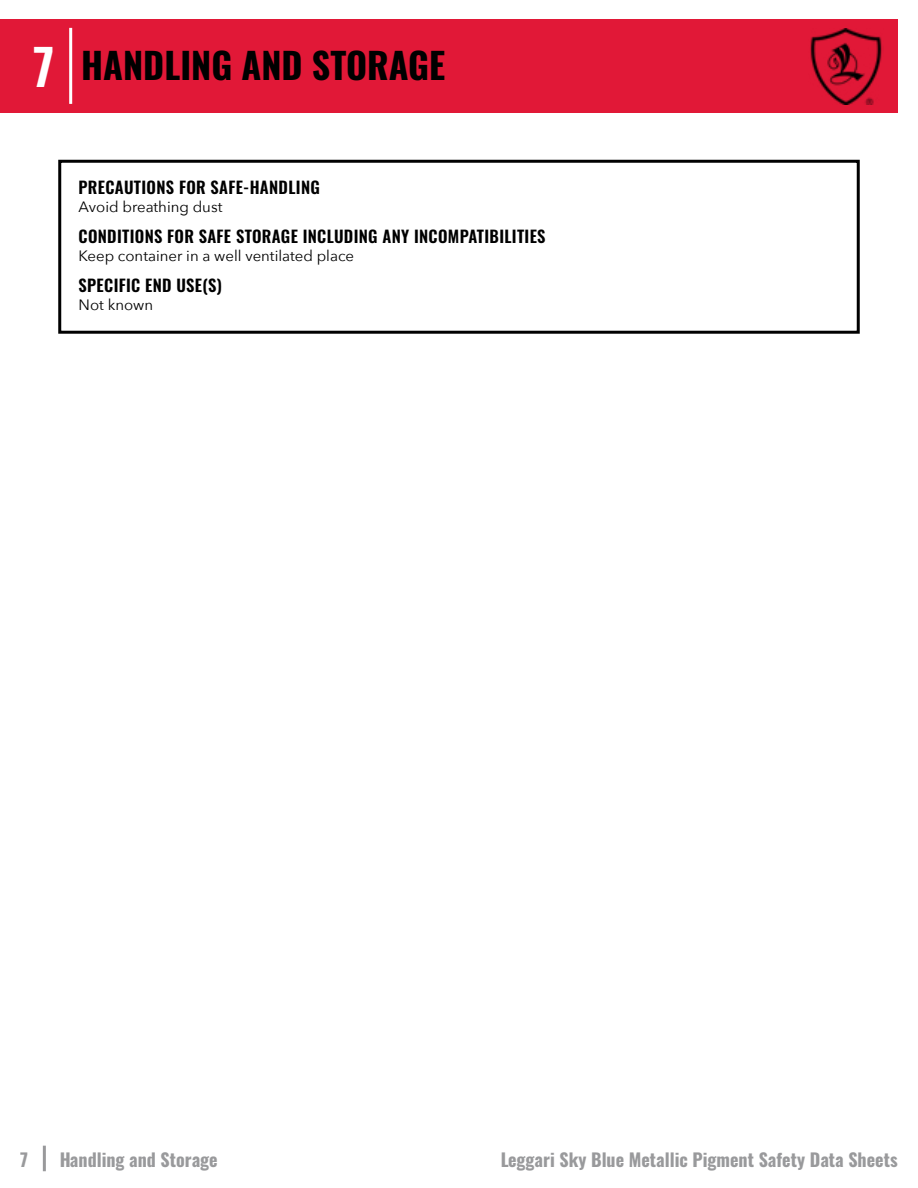
<style>
.page{position:relative;width:918px;height:1188px;background:#fff}
.page>*{position:absolute;margin:0;border:0;box-sizing:border-box;transform-origin:0 0}
.t1{font:600 49.5px "Oswald";color:#fff}
.section_headings{font:700 36px "Oswald";color:#000}
.t2{font:700 18px "Oswald";color:#6d6e71}
.smaller_sub_header_b{font:600 16.5px "Oswald";letter-spacing:.02em;color:#000}
.big_body_sections{font:15px "Avenir Next";color:#000}
</style>
<div class="page">
<div style="left:0;top:19px;width:898px;height:94px;background:#e11837"></div>
<div style="left:43px;top:1146px;width:3px;height:25px;background:#6d6e71;border:2px solid #6d6e71"></div>
<div style="left:69px;top:28px;width:3px;height:76px;background:#fff;border:2px solid #fff"></div>
<img style="left:810px;top:28px;width:72px;height:76px">
<div style="left:58px;top:160px;width:802px;height:174px;border:3px solid #000"></div>
<h1 class="t1" style="left:33px;top:41px;width:23px">7</h1>
<p class="section_headings" style="left:81px;top:46px;width:365px">HANDLING AND STORAGE</p>
<p class="smaller_sub_header_b" style="left:79px;top:179px;width:243px">PRECAUTIONS FOR SAFE-HANDLING</p>
<p class="big_body_sections" style="left:79px;top:195px;width:145px">Avoid breathing dust</p>
<p class="smaller_sub_header_b" style="left:79px;top:228px;width:469px">CONDITIONS FOR SAFE STORAGE INCLUDING ANY INCOMPATIBILITIES</p>
<p class="big_body_sections" style="left:79px;top:243px;width:277px">Keep container in a well ventilated place</p>
<p class="smaller_sub_header_b" style="left:79px;top:276px;width:145px">SPECIFIC END USE(S)</p>
<p class="big_body_sections" style="left:79px;top:292px;width:76px">Not known</p>
<p class="t2" style="left:20px;top:1150px;width:9px">7</p>
<p class="t2" style="left:59px;top:1150px;width:160px">Handling and Storage</p>
<p class="t2" style="left:500px;top:1150px;width:399px">Leggari Sky Blue Metallic Pigment Safety Data Sheets</p>
</div>
